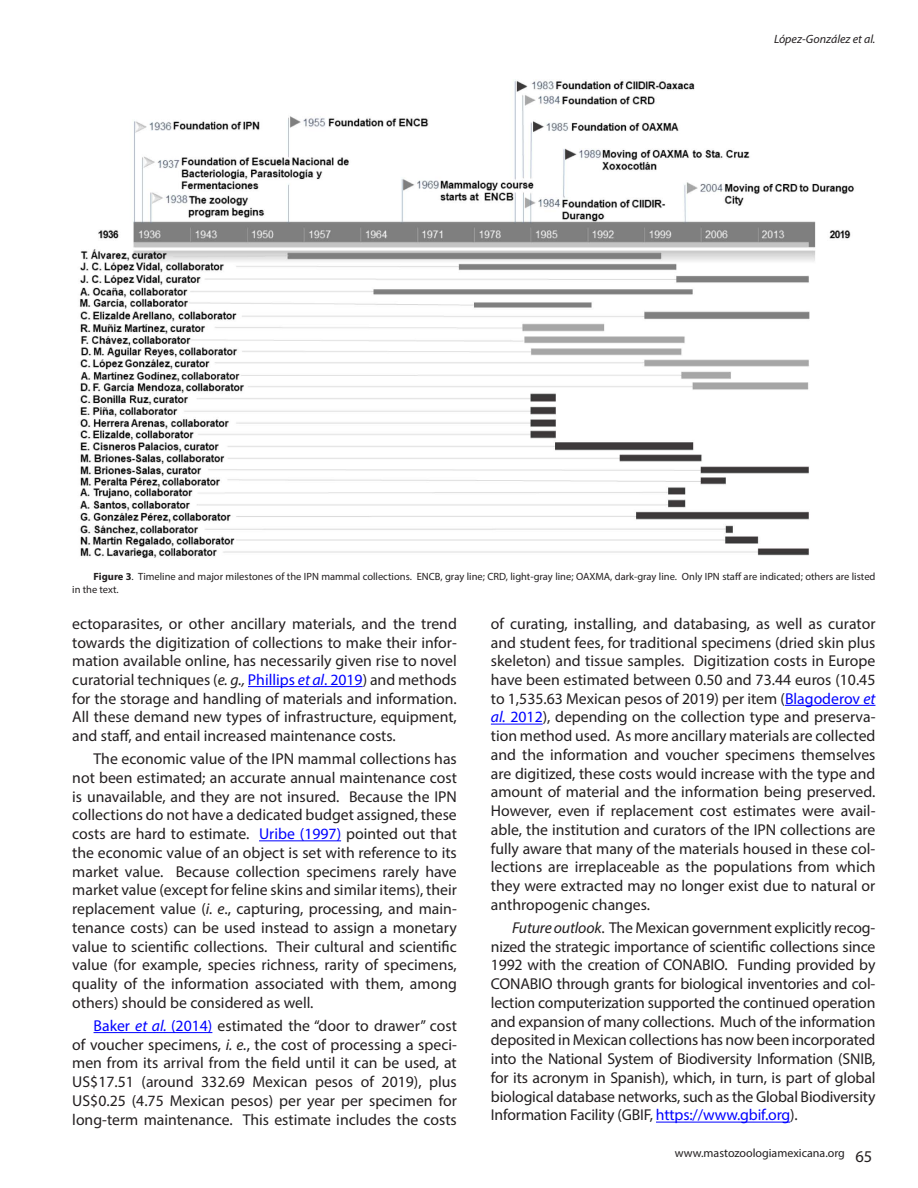
<style>
.page{position:relative;width:918px;height:1188px;background:#fff}
.page>*{position:absolute;margin:0;border:0;box-sizing:border-box;transform-origin:0 0}
.t1{font:15.75px/18.8px "Myriad Pro";color:#231f20;text-align:justify}
.t2{font:12px "Myriad Pro";color:#231f20}
.t3{font:italic 12px "Myriad Pro";color:#231f20}
.t4{font:10.5px/13.5px "Myriad Pro";color:#231f20}
.s1{font-weight:700}
.s2{font-style:italic}
.s3{color:#00f}
.s4{font-style:italic;color:#00f}
.s5{font-size:16.5px}
</style>
<div class="page">
<hr style="left:785px;top:705px;width:90px;height:1px;background:#00f">
<hr style="left:491px;top:724px;width:52px;height:1px;background:#00f">
<hr style="left:656px;top:1122px;width:134px;height:1px;background:#00f">
<img style="left:79px;top:80px;width:775px;height:478px">
<hr style="left:248px;top:686px;width:115px;height:1px;background:#00f">
<hr style="left:259px;top:840px;width:82px;height:1px;background:#00f">
<hr style="left:94px;top:1032px;width:118px;height:1px;background:#00f">
<p class="t3" style="left:774px;top:32px;width:103px">López-González et al.</p>
<p class="t4" style="left:72px;top:569px;width:805px;text-indent:21px"><span class="s1">Figure 3</span>. Timeline and major milestones of the IPN mammal collections. ENCB, gray line; CRD, light-gray line; OAXMA, dark-gray line. Only IPN staff are indicated; others are listed in the text.</p>
<p class="t1" style="left:72px;top:614px;width:386px">ectoparasites, or other ancillary materials, and the trend towards the digitization of collections to make their infor&shy;mation available online, has necessarily given rise to novel curatorial techniques (<span class="s2">e. g.,</span> <span class="s3">Phillips</span> <span class="s4">et al</span><span class="s3">. 2019</span>) and methods for the storage and handling of materials and information.<br>All these demand new types of infrastructure, equipment, and staff, and entail increased maintenance costs.</p>
<p class="t1" style="left:72px;top:749px;width:386px;text-indent:21px">The economic value of the IPN mammal collections has not been estimated; an accurate annual maintenance cost is unavailable, and they are not insured. Because the IPN collections do not have a dedicated budget assigned, these costs are hard to estimate. <span class="s3">Uribe (1997)</span> pointed out that the economic value of an object is set with reference to its market value. Because collection specimens rarely have market value (except for feline skins and similar items), their replacement value (<span class="s2">i. e</span>., capturing, processing, and main&shy;tenance costs) can be used instead to assign a monetary value to scientific collections. Their cultural and scientific value (for example, species richness, rarity of specimens, quality of the information associated with them, among others) should be considered as well.</p>
<p class="t1" style="left:72px;top:1016px;width:386px;text-indent:21px"><span class="s3">Baker</span> <span class="s4">et al.</span> <span class="s3">(2014)</span> estimated the “door to drawer” cost of voucher specimens, <span class="s2">i. e.</span>, the cost of processing a speci&shy;men from its arrival from the field until it can be used, at US$17.51 (around 332.69 Mexican pesos of 2019), plus US$0.25 (4.75 Mexican pesos) per year per specimen for long-term maintenance. This estimate includes the costs</p>
<p class="t1" style="left:491px;top:614px;width:386px">of curating, installing, and databasing, as well as curator and student fees, for traditional specimens (dried skin plus skeleton) and tissue samples. Digitization costs in Europe have been estimated between 0.50 and 73.44 euros (10.45 to 1,535.63 Mexican pesos of 2019) per item (<span class="s3">Blagoderov</span> <span class="s4">et al.</span> <span class="s3">2012</span>), depending on the collection type and preserva&shy;tion method used. As more ancillary materials are collected and the information and voucher specimens themselves are digitized, these costs would increase with the type and amount of material and the information being preserved.<br>However, even if replacement cost estimates were avail&shy;able, the institution and curators of the IPN collections are fully aware that many of the materials housed in these col&shy;lections are irreplaceable as the populations from which they were extracted may no longer exist due to natural or anthropogenic changes.</p>
<p class="t1" style="left:491px;top:918px;width:386px;text-indent:21px"><span class="s2">Future outlook</span>. The Mexican government explicitly recog&shy;nized the strategic importance of scientific collections since 1992 with the creation of CONABIO. Funding provided by CONABIO through grants for biological inventories and col&shy;lection computerization supported the continued operation and expansion of many collections. Much of the information deposited in Mexican collections has now been incorporated into the National System of Biodiversity Information (SNIB, for its acronym in Spanish), which, in turn, is part of global biological database networks, such as the Global Biodiversity Information Facility (GBIF, <span class="s3">https://www.gbif.org</span>).</p>
<p class="t2" style="left:675px;top:1146px;width:199px">www.mastozoologiamexicana.org <span class="s5">65</span></p>
</div>
